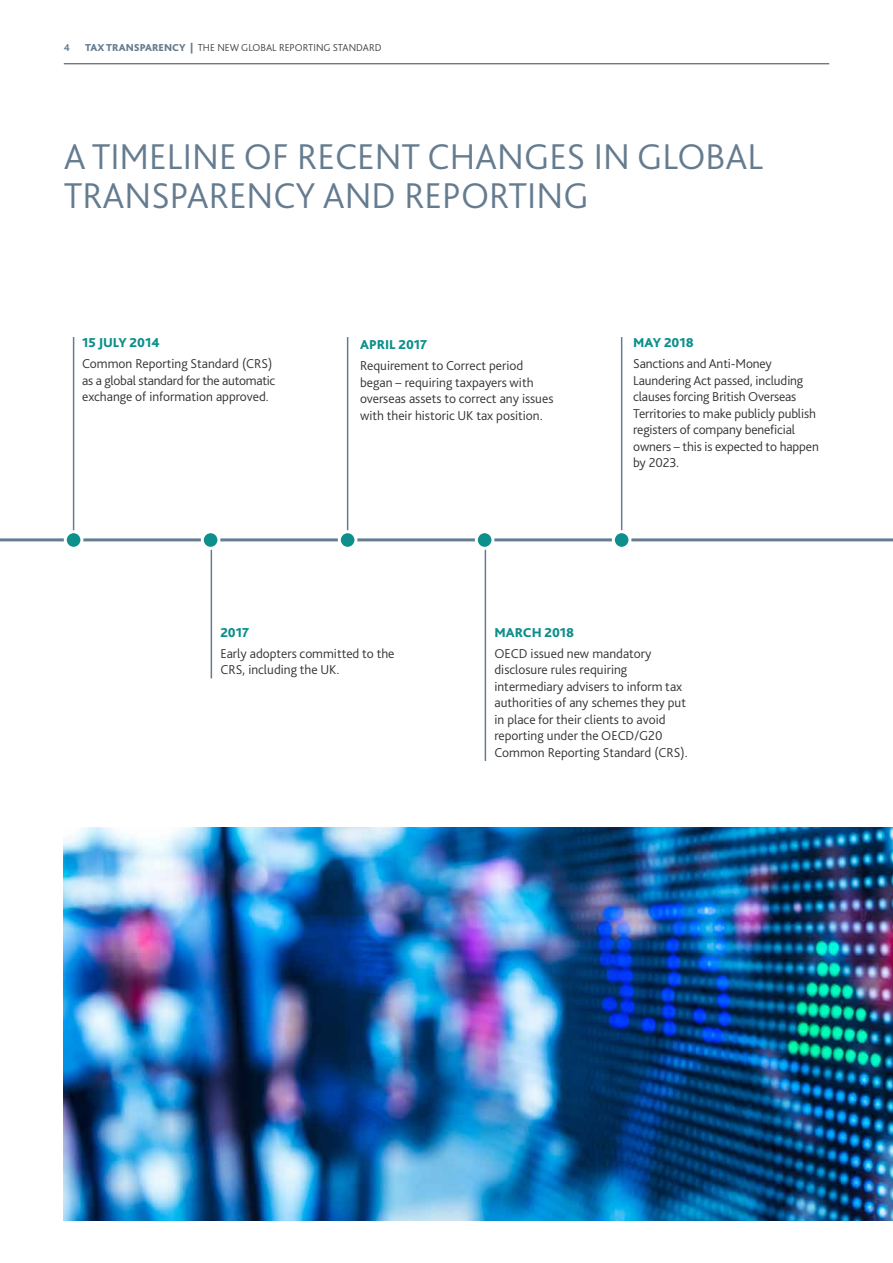
<style>
.page{position:relative;width:893px;height:1263px;background:#fff}
.page>*{position:absolute;margin:0;border:0;box-sizing:border-box;transform-origin:0 0}
.t1{font:300 37.5px/39px "Bliss Pro";color:#657c90}
.t2{font:300 13.5px/16.5px "Bliss Pro";color:#343331}
.t3{font:800 13.5px "Bliss Pro";color:#0d908c}
.t4{font:300 10.5px "Bliss Pro";color:#424241}
.t5{font:700 10.5px "Bliss Pro";color:#657c90}
.s1{font-weight:800;color:#657c90}
</style>
<div class="page">
<hr style="left:0;top:538px;width:893px;height:3px;background:#667c90">
<hr style="left:73px;top:337px;width:1px;height:195px;background:#657c90">
<div style="left:65px;top:532px;width:17px;height:16px;background:#0d908c;border-radius:50%"></div>
<div style="left:64px;top:530px;width:19px;height:20px;border:3px solid #fff;border-radius:50%"></div>
<hr style="left:347px;top:337px;width:1px;height:195px;background:#657c90">
<div style="left:339px;top:532px;width:17px;height:16px;background:#0d908c;border-radius:50%"></div>
<div style="left:338px;top:530px;width:19px;height:20px;border:3px solid #fff;border-radius:50%"></div>
<hr style="left:485px;top:540px;width:1px;height:221px;background:#657c90">
<div style="left:476px;top:532px;width:17px;height:16px;background:#0d908c;border-radius:50%"></div>
<div style="left:475px;top:530px;width:19px;height:20px;border:3px solid #fff;border-radius:50%"></div>
<hr style="left:211px;top:548px;width:1px;height:130px;background:#657c90">
<div style="left:202px;top:532px;width:17px;height:16px;background:#0d908c;border-radius:50%"></div>
<div style="left:201px;top:530px;width:19px;height:20px;border:3px solid #fff;border-radius:50%"></div>
<hr style="left:621px;top:337px;width:1px;height:195px;background:#657c90">
<div style="left:613px;top:532px;width:17px;height:16px;background:#0d908c;border-radius:50%"></div>
<div style="left:612px;top:530px;width:19px;height:20px;border:3px solid #fff;border-radius:50%"></div>
<img style="left:64px;top:828px;width:829px;height:392px">
<hr style="left:64px;top:63px;width:765px;height:1px;background:#424241">
<p class="t5" style="left:64px;top:40px;width:8px">4</p>
<p class="t4" style="left:85px;top:40px;width:298px"><span class="s1">TAX TRANSPARENCY |</span> THE NEW GLOBAL REPORTING STANDARD</p>
<h1 class="t1" style="left:64px;top:136px;width:701px">A TIMELINE OF RECENT CHANGES IN GLOBAL<br>TRANSPARENCY AND REPORTING</h1>
<p class="t3" style="left:82px;top:334px;width:79px">15 JULY 2014</p>
<p class="t2" style="left:82px;top:355px;width:195px">Common Reporting Standard (CRS) as a global standard for the automatic exchange of information approved.</p>
<p class="t3" style="left:360px;top:336px;width:69px">APRIL 2017</p>
<p class="t2" style="left:360px;top:357px;width:195px">Requirement to Correct period began – requiring taxpayers with overseas assets to correct any issues with their historic UK tax position.</p>
<p class="t3" style="left:633px;top:334px;width:62px">MAY 2018</p>
<p class="t2" style="left:633px;top:355px;width:187px">Sanctions and Anti-Money<br>Laundering Act passed, including clauses forcing British Overseas<br>Territories to make publicly publish registers of company beneficial owners – this is expected to happen by 2023.</p>
<p class="t3" style="left:220px;top:624px;width:30px">2017</p>
<p class="t2" style="left:220px;top:645px;width:176px">Early adopters committed to the<br>CRS, including the UK.</p>
<p class="t3" style="left:494px;top:624px;width:81px">MARCH 2018</p>
<p class="t2" style="left:494px;top:645px;width:195px">OECD issued new mandatory disclosure rules requiring intermediary advisers to inform tax authorities of any schemes they put in place for their clients to avoid reporting under the OECD/G20<br>Common Reporting Standard (CRS).</p>
</div>
